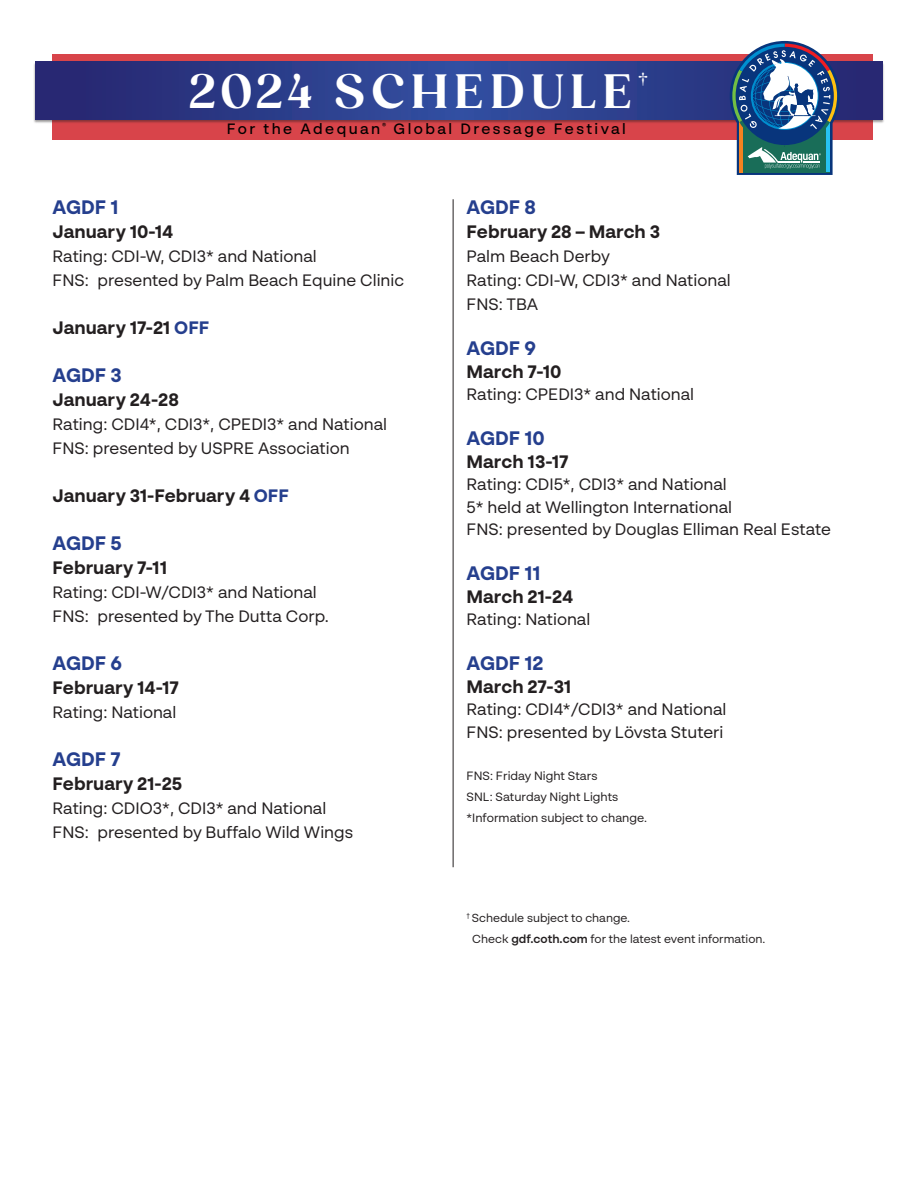
<style>
.page{position:relative;width:918px;height:1188px;background:#fff}
.page>*{position:absolute;margin:0;border:0;box-sizing:border-box;transform-origin:0 0}
.t1{font:700 46.5px "Gazpacho";letter-spacing:.14em;color:#fff}
.t2{font:700 19.5px "BR Sonoma";color:#253f8e}
.t3{font:700 18px "BR Sonoma";color:#231f20}
.t4{font:16.5px/24px "BR Sonoma";color:#231f20}
.t5{font:500 15px "BR Sonoma";letter-spacing:.16em;color:#000}
.t6{font:12px/21px "BR Sonoma";color:#231f20}
.t7{font:11.7px/21px "BR Sonoma";color:#231f20}
.s1{color:#253f8e}
.s2{font-weight:600}
</style>
<div class="page">
<div style="left:52px;top:54px;width:821px;height:86px;background:#d8444a"></div>
<div style="left:33px;top:62px;width:851px;height:61px;background:#231f20;opacity:.45"></div>
<svg style="left:35px;top:62px;width:848px;height:57px;background:#2c3b89"></svg>
<hr style="left:453px;top:199px;width:1px;height:668px;background:#231f20">
<svg style="left:730px;top:41px;width:110px;height:134px;background:#5f7e98"></svg>
<h1 class="t1" style="left:189px;top:63px;width:461px">2024 SCHEDULE <sup>†</sup></h1>
<p class="t5" style="left:227px;top:120px;width:401px">For the Adequan<sup>®</sup> Global Dressage Festival</p>
<p class="t2" style="left:53px;top:195px;width:67px">AGDF 1</p>
<p class="t3" style="left:53px;top:221px;width:122px">January 10-14</p>
<p class="t4" style="left:53px;top:244px;width:353px">Rating: CDI-W, CDI3* and National<br>FNS: presented by Palm Beach Equine Clinic</p>
<p class="t3" style="left:53px;top:317px;width:158px">January 17-21 <span class="s1">OFF</span></p>
<p class="t2" style="left:53px;top:363px;width:71px">AGDF 3</p>
<p class="t3" style="left:53px;top:389px;width:128px">January 24-28</p>
<p class="t4" style="left:53px;top:412px;width:336px">Rating: CDI4*, CDI3*, CPEDI3* and National<br>FNS: presented by USPRE Association</p>
<p class="t3" style="left:53px;top:485px;width:238px">January 31-February 4 <span class="s1">OFF</span></p>
<p class="t2" style="left:53px;top:531px;width:71px">AGDF 5</p>
<p class="t3" style="left:53px;top:557px;width:116px">February 7-11</p>
<p class="t4" style="left:53px;top:580px;width:278px">Rating: CDI-W/CDI3* and National<br>FNS: presented by The Dutta Corp.</p>
<p class="t2" style="left:53px;top:651px;width:71px">AGDF 6</p>
<p class="t3" style="left:53px;top:677px;width:128px">February 14-17</p>
<p class="t4" style="left:53px;top:700px;width:125px">Rating: National</p>
<p class="t2" style="left:53px;top:747px;width:70px">AGDF 7</p>
<p class="t3" style="left:53px;top:773px;width:131px">February 21-25</p>
<p class="t4" style="left:53px;top:796px;width:302px">Rating: CDIO3*, CDI3* and National<br>FNS: presented by Buffalo Wild Wings</p>
<p class="t2" style="left:467px;top:195px;width:71px">AGDF 8</p>
<p class="t3" style="left:467px;top:221px;width:195px">February 28 – March 3</p>
<p class="t4" style="left:467px;top:244px;width:266px">Palm Beach Derby<br>Rating: CDI-W, CDI3* and National<br>FNS: TBA</p>
<p class="t2" style="left:467px;top:336px;width:71px">AGDF 9</p>
<p class="t3" style="left:467px;top:360px;width:96px">March 7-10</p>
<p class="t4" style="left:467px;top:382px;width:229px">Rating: CPEDI3* and National</p>
<p class="t2" style="left:467px;top:426px;width:80px">AGDF 10</p>
<p class="t3" style="left:467px;top:450px;width:104px">March 13-17</p>
<p class="t4" style="left:467px;top:473px;width:366px;line-height:22.5px">Rating: CDI5*, CDI3* and National<br>5* held at Wellington International<br>FNS: presented by Douglas Elliman Real Estate</p>
<p class="t2" style="left:467px;top:561px;width:75px">AGDF 11</p>
<p class="t3" style="left:467px;top:585px;width:108px">March 21-24</p>
<p class="t4" style="left:467px;top:607px;width:125px">Rating: National</p>
<p class="t2" style="left:467px;top:651px;width:78px">AGDF 12</p>
<p class="t3" style="left:467px;top:675px;width:106px">March 27-31</p>
<p class="t4" style="left:467px;top:698px;width:261px;line-height:22.5px">Rating: CDI4*/CDI3* and National<br>FNS: presented by Lövsta Stuteri</p>
<p class="t6" style="left:467px;top:765px;width:182px">FNS: Friday Night Stars<br>SNL: Saturday Night Lights *Information subject to change.</p>
<p class="t7" style="left:472px;top:907px;width:295px;text-indent:-6px"><sup>†</sup> Schedule subject to change.<br>Check <span class="s2">gdf.coth.com</span> for the latest event information.</p>
</div>
